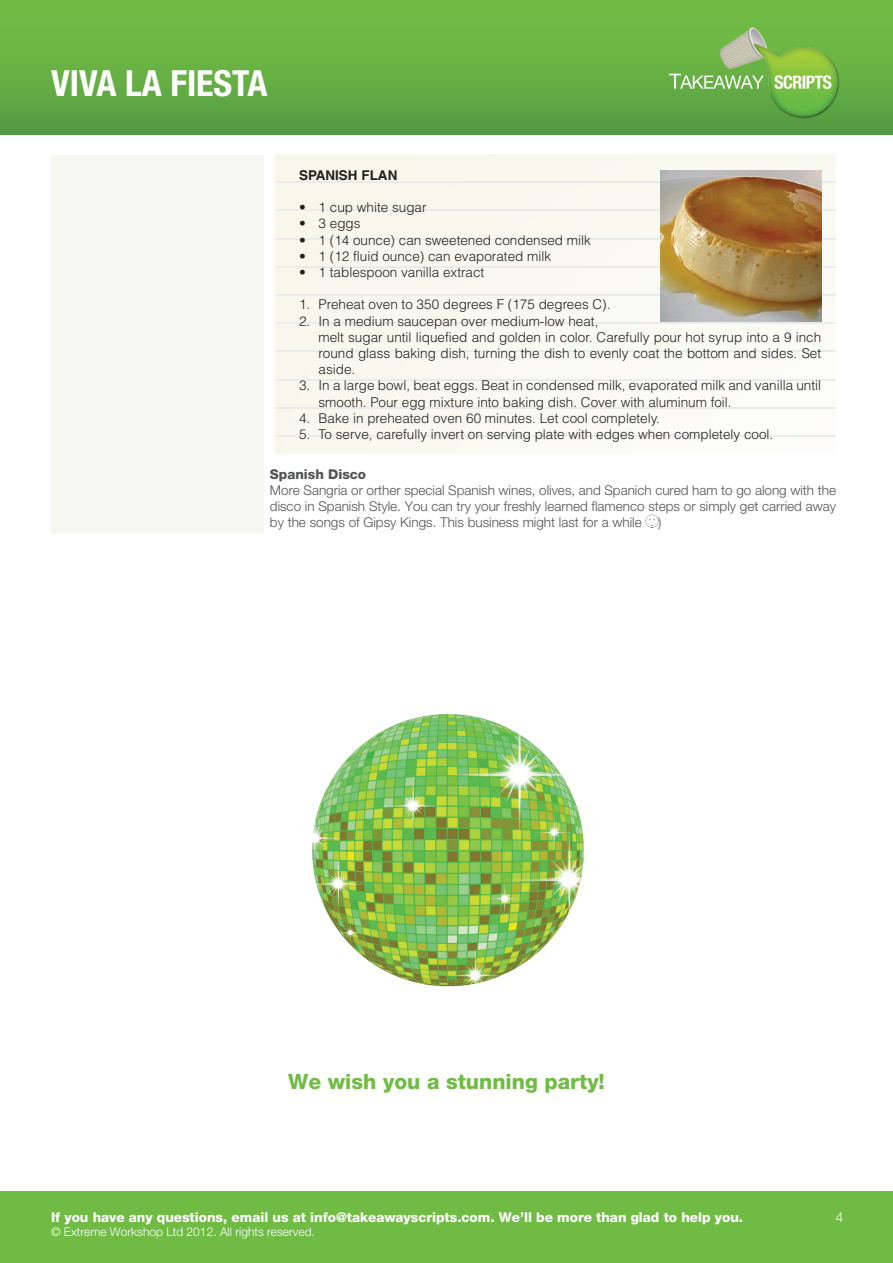
<style>
.page{position:relative;width:893px;height:1263px;background:#fff}
.page>*{position:absolute;margin:0;border:0;box-sizing:border-box;transform-origin:0 0}
.t1{font:700 condensed 36px "Helvetica Neue LT Std";color:#fff}
.t2{font:800 21px "Helvetica Neue LT Pro";color:#70bb44}
.t3{font:300 13.5px/16.2px "Helvetica LT Std";color:#231f20}
.t4{font:300 13.5px/16.2px "Helvetica Neue LT Pro";color:#525353;text-align:justify}
.t5{font:800 13.5px "Helvetica Neue LT Pro";color:#fff}
.t6{font:800 13.5px "Helvetica Neue LT Pro";color:#525353}
.t7{font:700 13.5px "Helvetica LT Std";color:#231f20}
.t8{font:300 13.5px "Helvetica Neue LT Pro";color:#fff}
.t9{font:300 12px "Helvetica Neue LT Pro";color:#fff}
</style>
<div class="page">
<div style="left:0;top:0;width:893px;height:135px;background:linear-gradient(to bottom,#76c144,#579d43)"></div>
<div style="left:0;top:1192px;width:893px;height:71px;background:#70bb44"></div>
<img style="left:668px;top:26px;width:174px;height:93px">
<div style="left:51px;top:155px;width:213px;height:378px;background:#f6f7f1"></div>
<svg style="left:645px;top:515px;width:13px;height:12px"></svg>
<div style="left:276px;top:154px;width:560px;height:300px;background:#f9f9f1"></div>
<hr style="left:276px;top:435px;width:560px;height:2px;background:#cad4cd">
<hr style="left:276px;top:407px;width:560px;height:1px;background:#cad4cd">
<hr style="left:276px;top:379px;width:560px;height:1px;background:#cad4cd">
<hr style="left:276px;top:351px;width:560px;height:1px;background:#cad4cd">
<hr style="left:276px;top:322px;width:560px;height:2px;background:#cad4cd">
<hr style="left:276px;top:294px;width:560px;height:2px;background:#cad4cd">
<hr style="left:276px;top:266px;width:560px;height:2px;background:#cad4cd">
<hr style="left:276px;top:238px;width:560px;height:1px;background:#cad4cd">
<hr style="left:276px;top:210px;width:560px;height:1px;background:#cad4cd">
<hr style="left:276px;top:182px;width:560px;height:1px;background:#cad4cd">
<img style="left:312px;top:714px;width:272px;height:273px">
<img style="left:660px;top:170px;width:161px;height:151px">
<h1 class="t1" style="left:51px;top:61px;width:218px">VIVA LA FIESTA</h1>
<p class="t7" style="left:299px;top:167px;width:100px">SPANISH FLAN</p>
<p class="t3" style="left:299px;top:199px;width:129px">• 1 cup white sugar</p>
<p class="t3" style="left:299px;top:215px;width:63px">• 3 eggs</p>
<p class="t3" style="left:299px;top:232px;width:293px">• 1 (14 ounce) can sweetened condensed milk</p>
<p class="t3" style="left:299px;top:248px;width:254px">• 1 (12 fluid ounce) can evaporated milk</p>
<p class="t3" style="left:299px;top:264px;width:187px">• 1 tablespoon vanilla extract</p>
<p class="t3" style="left:299px;top:296px;width:313px">1. Preheat oven to 350 degrees F (175 degrees C).</p>
<p class="t3" style="left:319px;top:313px;width:504px;text-indent:-19px">2. In a medium saucepan over medium-low heat,<br>melt sugar until liquefied and golden in color. Carefully pour hot syrup into a 9 inch round glass baking dish, turning the dish to evenly coat the bottom and sides. Set aside.</p>
<p class="t3" style="left:319px;top:377px;width:504px;text-indent:-19px">3. In a large bowl, beat eggs. Beat in condensed milk, evaporated milk and vanilla until smooth. Pour egg mixture into baking dish. Cover with aluminum foil.</p>
<p class="t3" style="left:299px;top:410px;width:362px">4. Bake in preheated oven 60 minutes. Let cool completely.</p>
<p class="t3" style="left:299px;top:426px;width:476px">5. To serve, carefully invert on serving plate with edges when completely cool.</p>
<p class="t6" style="left:270px;top:466px;width:98px">Spanish Disco</p>
<p class="t4" style="left:270px;top:482px;width:568px">More Sangria or orther special Spanish wines, olives, and Spanich cured ham to go along with the disco in Spanish Style. You can try your freshly learned flamenco steps or simply get carried away by the songs of Gipsy Kings. This business might last for a while )</p>
<h2 class="t2" style="left:288px;top:1069px;width:318px">We wish you a stunning party!</h2>
<p class="t5" style="left:51px;top:1209px;width:694px">If you have any questions, email us at info@takeawayscripts.com. We’ll be more than glad to help you.</p>
<p class="t9" style="left:51px;top:1224px;width:265px">© Extreme Workshop Ltd 2012. All rights reserved.</p>
<p class="t8" style="left:836px;top:1208px;width:9px">4</p>
</div>
